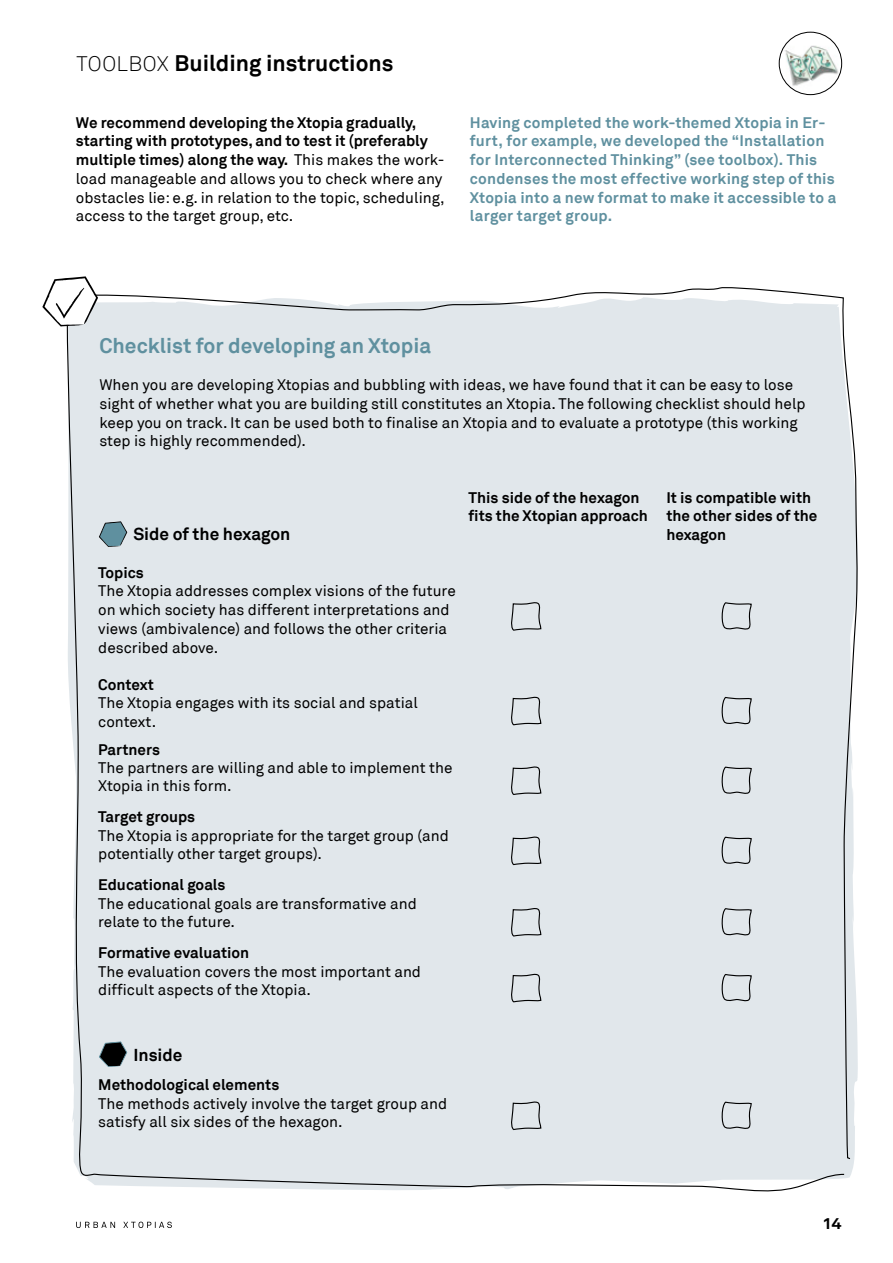
<style>
.page{position:relative;width:893px;height:1263px;background:#fff}
.page>*{position:absolute;margin:0;border:0;box-sizing:border-box;transform-origin:0 0}
.t1{font:700 22.5px "Akkurat";color:#000}
.t2{font:700 21px "Akkurat";color:#5f909f}
.t3{font:700 17.25px "Akkurat";color:#000}
.t4{font:700 15.75px "Akkurat";color:#000;scale:1.14 1}
.t5{font:15.3px/18.8px "Akkurat";color:#000}
.t6{font:700 15.3px/18.8px "Akkurat";letter-spacing:.015em;color:#5f909f}
.t7{font:700 15.3px/18.8px "Akkurat";color:#000}
.s1{font-weight:300;font-size:21px}
.s2{font-weight:700}
</style>
<div class="page">
<img style="left:779px;top:38px;width:63px;height:53px">
<div style="left:779px;top:32px;width:63px;height:63px;border:1px solid #000;border-radius:50%"></div>
<svg style="left:76px;top:1221px;width:96px;height:7px"></svg>
<div style="left:66px;top:287px;width:792px;height:905px;background:#e1e7eb"></div>
<svg style="left:42px;top:276px;width:56px;height:51px"></svg>
<svg style="left:99px;top:521px;width:28px;height:26px"></svg>
<svg style="left:99px;top:1041px;width:28px;height:26px"></svg>
<h1 class="t1" style="left:77px;top:49px;width:319px"><span class="s1">TOOLBOX</span> Building instructions</h1>
<p class="t5" style="left:76px;top:113px;width:370px"><span class="s2">We recommend developing the Xtopia gradually, starting with prototypes, and to test it (preferably multiple times) along the way.</span> This makes the work&shy;load manageable and allows you to check where any obstacles lie: e.g. in relation to the topic, scheduling, access to the target group, etc.</p>
<p class="t6" style="left:470px;top:113px;width:368px">Having completed the work-themed Xtopia in Er&shy;furt, for example, we developed the “Installation for Interconnected Thinking” (see toolbox). This condenses the most effective working step of this Xtopia into a new format to make it accessible to a larger target group.</p>
<h2 class="t2" style="left:99px;top:332px;width:333px">Checklist for developing an Xtopia</h2>
<p class="t5" style="left:99px;top:376px;width:708px">When you are developing Xtopias and bubbling with ideas, we have found that it can be easy to lose sight of whether what you are building still constitutes an Xtopia. The following checklist should help keep you on track. It can be used both to finalise an Xtopia and to evaluate a prototype (this working step is highly recommended).</p>
<p class="t3" style="left:133px;top:523px;width:159px">Side of the hexagon</p>
<p class="t7" style="left:98px;top:563px;width:47px">Topics</p>
<p class="t5" style="left:98px;top:582px;width:359px">The Xtopia addresses complex visions of the future on which society has different interpretations and views (ambivalence) and follows the other criteria described above.</p>
<p class="t7" style="left:98px;top:675px;width:57px">Context</p>
<p class="t5" style="left:98px;top:694px;width:321px;line-height:18.3px">The Xtopia engages with its social and spatial context.</p>
<p class="t7" style="left:98px;top:740px;width:63px">Partners</p>
<p class="t5" style="left:98px;top:759px;width:356px;line-height:18.3px">The partners are willing and able to implement the<br>Xtopia in this form.</p>
<p class="t7" style="left:98px;top:808px;width:99px">Target groups</p>
<p class="t5" style="left:98px;top:827px;width:352px;line-height:18.3px">The Xtopia is appropriate for the target group (and potentially other target groups).</p>
<p class="t7" style="left:98px;top:876px;width:129px">Educational goals</p>
<p class="t5" style="left:98px;top:895px;width:320px;line-height:18.3px">The educational goals are transformative and relate to the future.</p>
<p class="t7" style="left:98px;top:944px;width:153px">Formative evaluation</p>
<p class="t5" style="left:98px;top:962px;width:324px;line-height:18.3px">The evaluation covers the most important and difficult aspects of the Xtopia.</p>
<p class="t7" style="left:469px;top:488px;width:181px">This side of the hexagon fits the Xtopian approach</p>
<p class="t7" style="left:666px;top:488px;width:153px">It is compatible with the other sides of the hexagon</p>
<p class="t3" style="left:133px;top:1044px;width:51px">Inside</p>
<p class="t7" style="left:98px;top:1075px;width:183px">Methodological elements</p>
<p class="t5" style="left:98px;top:1094px;width:350px;line-height:18.3px">The methods actively involve the target group and satisfy all six sides of the hexagon.</p>
<p class="t4" style="left:822px;top:1213px;width:19px">14</p>
</div>
